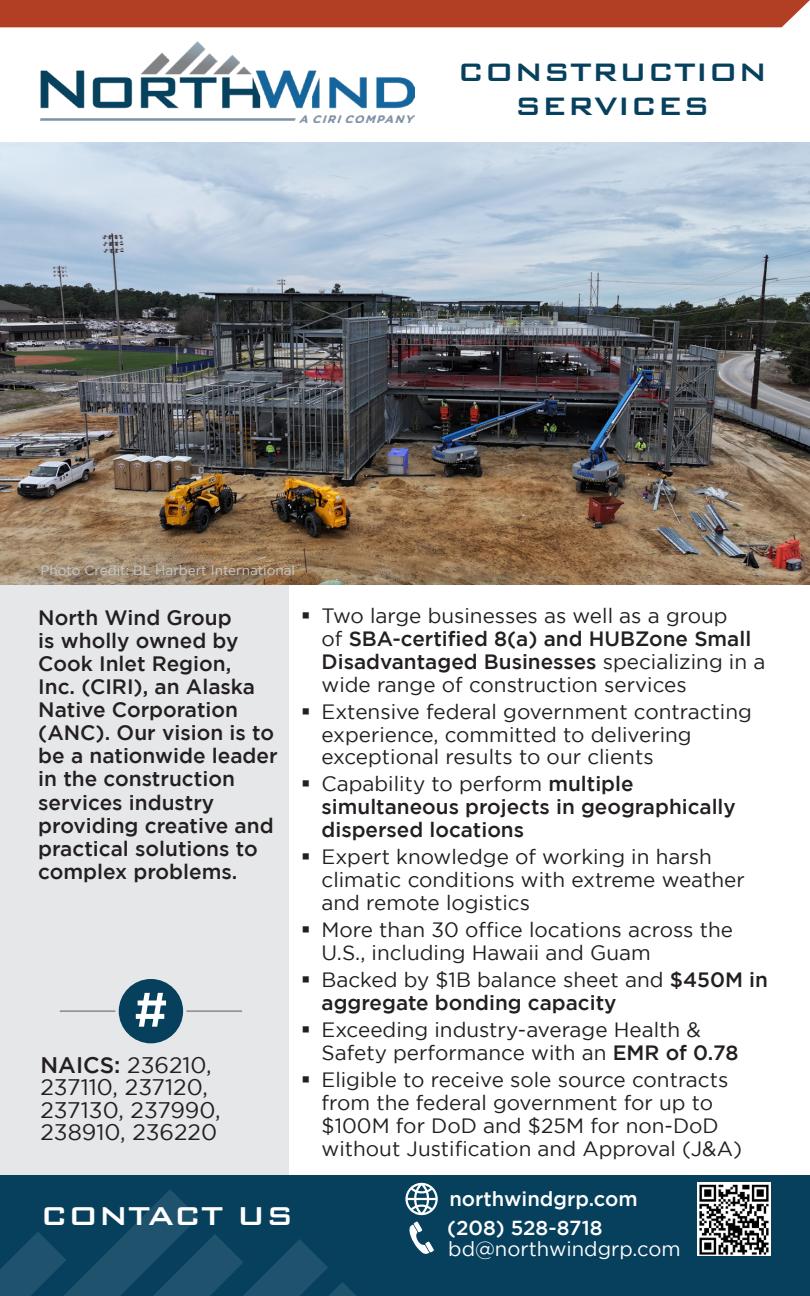
<style>
.page{position:relative;width:810px;height:1296px;background:#fff}
.page>*{position:absolute;margin:0;border:0;box-sizing:border-box;transform-origin:0 0}
.t1{font:500 34.65px "Bank Gothic BT";color:#fff}
.Header_1{font:500 33.75px/33.8px "Bank Gothic BT";color:#07405d;text-align:center}
.Table_Body{font:22.5px/22.5px "Gotham";color:#231f20}
.t2{font:20.7px/22.9px "Gotham";color:#231f20}
.Header_1-2{font:500 20.7px/22.9px "Gotham";color:#231f20}
.t3{font:500 20.25px "Gotham";color:#fff}
.t4{font:20.25px "Gotham";color:#fff}
.t5{font:13.5px "Gotham";color:#c6caca}
.s1{font-weight:500}
.s2{font-weight:400}
</style>
<div class="page">
<div style="left:0;top:565px;width:288px;height:634px;background:#e6e7e9"></div>
<img style="left:0;top:142px;width:810px;height:443px">
<div style="left:0;top:0;width:810px;height:27px;background:#b23f23"></div>
<div style="left:0;top:0;width:25px;height:5px;background:#b23f23"></div>
<div style="left:0;top:1176px;width:810px;height:120px;background:#07405d"></div>
<svg style="left:0;top:1189px;width:356px;height:107px"></svg>
<svg style="left:409px;top:1221px;width:25px;height:33px"></svg>
<svg style="left:405px;top:1183px;width:33px;height:32px"></svg>
<img style="left:698px;top:1183px;width:72px;height:73px">
<img style="left:40px;top:42px;width:374px;height:81px">
<hr style="left:60px;top:1010px;width:182px;height:2px;background:#939393">
<div style="left:117px;top:977px;width:68px;height:68px;background:#07405d;border-radius:50%"></div>
<div style="left:115px;top:976px;width:72px;height:71px;border:3px solid #e6e7e9;border-radius:50%"></div>
<svg style="left:136px;top:993px;width:30px;height:34px"></svg>
<p class="Header_1" style="left:457px;top:54px;width:312px">CONSTRUCTION<br>SERVICES</p>
<p class="t5" style="left:40px;top:562px;width:256px">Photo Credit: BL Harbert International</p>
<p class="Header_1-2" style="left:38px;top:606px;width:241px">North Wind Group<br>is wholly owned by<br>Cook Inlet Region,<br>Inc. (CIRI), an Alaska<br>Native Corporation (ANC). Our vision is to be a nationwide leader in the construction services industry providing creative and practical solutions to complex problems.</p>
<p class="t2" style="left:322px;top:604px;width:445px">Two large businesses as well as a group<br>of <span class="s1">SBA-certified 8(a) and HUBZone Small Disadvantaged Businesses</span> specializing in a wide range of construction services</p>
<p class="t2" style="left:322px;top:699px;width:432px">Extensive federal government contracting experience, committed to delivering exceptional results to our clients</p>
<p class="Header_1-2" style="left:322px;top:772px;width:416px"><span class="s2">Capability to perform</span> multiple simultaneous projects in geographically dispersed locations</p>
<p class="t2" style="left:322px;top:845px;width:425px">Expert knowledge of working in harsh climatic conditions with extreme weather and remote logistics</p>
<p class="t2" style="left:322px;top:918px;width:413px">More than 30 office locations across the<br>U.S., including Hawaii and Guam</p>
<p class="Header_1-2" style="left:322px;top:968px;width:448px"><span class="s2">Backed by $1B balance sheet and</span> $450M in aggregate bonding capacity</p>
<p class="t2" style="left:322px;top:1018px;width:418px">Exceeding industry-average Health &amp;<br>Safety performance with an <span class="s1">EMR of 0.78</span></p>
<p class="t2" style="left:322px;top:1068px;width:422px">Eligible to receive sole source contracts from the federal government for up to $100M for DoD and $25M for non-DoD without Justification and Approval (J&amp;A)</p>
<p class="Table_Body" style="left:40px;top:1053px;width:182px"><span class="s1">NAICS:</span> 236210,<br>237110, 237120,<br>237130, 237990,<br>238910, 236220</p>
<p class="t1" style="left:40px;top:1197px;width:255px">CONTACT US</p>
<p class="t3" style="left:449px;top:1187px;width:190px">northwindgrp.com</p>
<p class="t3" style="left:447px;top:1217px;width:157px">(208) 528-8718</p>
<p class="t4" style="left:448px;top:1238px;width:234px">bd@northwindgrp.com</p>
</div>
